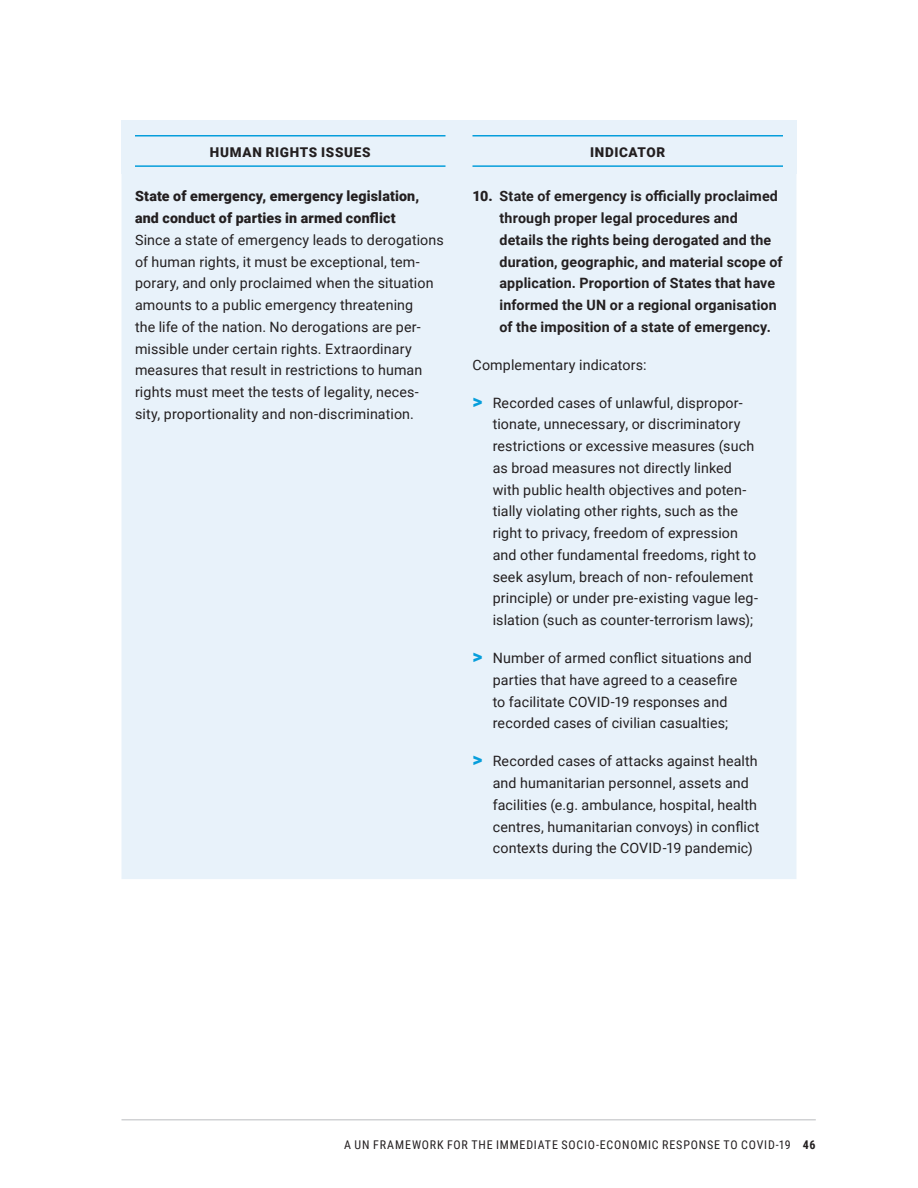
<style>
.page{position:relative;width:918px;height:1188px;background:#fff}
.page>*{position:absolute;margin:0;border:0;box-sizing:border-box;transform-origin:0 0}
.TX_ragged_column{font:14.25px/21.8px "Roboto";letter-spacing:.01em;color:#231f20}
.t1{font:700 14.25px/21.8px "Roboto";letter-spacing:.01em;color:#231f20}
.BOX_H1{font:900 13.5px "Roboto";letter-spacing:.05em;color:#231f20}
.t2{font:12px "Roboto Condensed";letter-spacing:.065em;color:#231f20}
.s1{font-weight:900}
.s2{font-weight:900;font-size:19.5px;color:#069edb}
.s3{font-weight:700}
</style>
<div class="page">
<hr style="left:122px;top:1119px;width:694px;height:1px;background:#d1d2d4">
<div style="left:122px;top:174px;width:674px;height:705px;background:#e8f2fa"></div>
<div style="left:122px;top:120px;width:337px;height:54px;background:#e8f2fa"></div>
<hr style="left:135px;top:135px;width:311px;height:1px;background:#069edb">
<hr style="left:135px;top:165px;width:311px;height:2px;background:#069edb">
<div style="left:459px;top:120px;width:337px;height:54px;background:#e8f2fa"></div>
<hr style="left:472px;top:135px;width:311px;height:1px;background:#069edb">
<hr style="left:472px;top:165px;width:311px;height:2px;background:#069edb">
<p class="BOX_H1" style="left:210px;top:142px;width:162px">HUMAN RIGHTS ISSUES</p>
<p class="BOX_H1" style="left:590px;top:142px;width:77px">INDICATOR</p>
<p class="TX_ragged_column" style="left:135px;top:185px;width:310px"><span class="s1">State of emergency, emergency legislation, and conduct of parties in armed conflict<br></span>Since a state of emergency leads to derogations of human rights, it must be exceptional, tem&shy;porary, and only proclaimed when the situation amounts to a public emergency threatening<br>the life of the nation. No derogations are per&shy;missible under certain rights. Extraordinary measures that result in restrictions to human rights must meet the tests of legality, neces&shy;sity, proportionality and non-discrimination.</p>
<p class="t1" style="left:500px;top:185px;width:285px;text-indent:-27px"><span class="s1">10.</span> State of emergency is officially proclaimed through proper legal procedures and details the rights being derogated and the duration, geographic, and material scope of application. Proportion of States that have informed the UN or a regional organisation of the imposition of a state of emergency.</p>
<p class="TX_ragged_column" style="left:472px;top:353px;width:176px">Complementary indicators:</p>
<p class="TX_ragged_column" style="left:493px;top:391px;width:267px;text-indent:-20px"><span class="s2">&gt;</span> Recorded cases of unlawful, dispropor&shy;tionate, unnecessary, or discriminatory restrictions or excessive measures (such as broad measures not directly linked with public health objectives and poten&shy;tially violating other rights, such as the right to privacy, freedom of expression and other fundamental freedoms, right to seek asylum, breach of non- refoulement principle) or under pre-existing vague leg&shy;islation (such as counter-terrorism laws);</p>
<p class="TX_ragged_column" style="left:472px;top:647px;width:281px;text-align:center"><span class="s2">&gt;</span> Number of armed conflict situations and parties that have agreed to a ceasefire<br>to facilitate COVID-19 responses and recorded cases of civilian casualties;</p>
<p class="TX_ragged_column" style="left:493px;top:750px;width:268px;text-indent:-20px"><span class="s2">&gt;</span> Recorded cases of attacks against health and humanitarian personnel, assets and facilities (e.g. ambulance, hospital, health centres, humanitarian convoys) in conflict contexts during the COVID-19 pandemic)</p>
<p class="t2" style="left:344px;top:1136px;width:473px">A UN FRAMEWORK FOR THE IMMEDIATE SOCIO-ECONOMIC RESPONSE TO COVID-19 <span class="s3">46</span></p>
</div>
